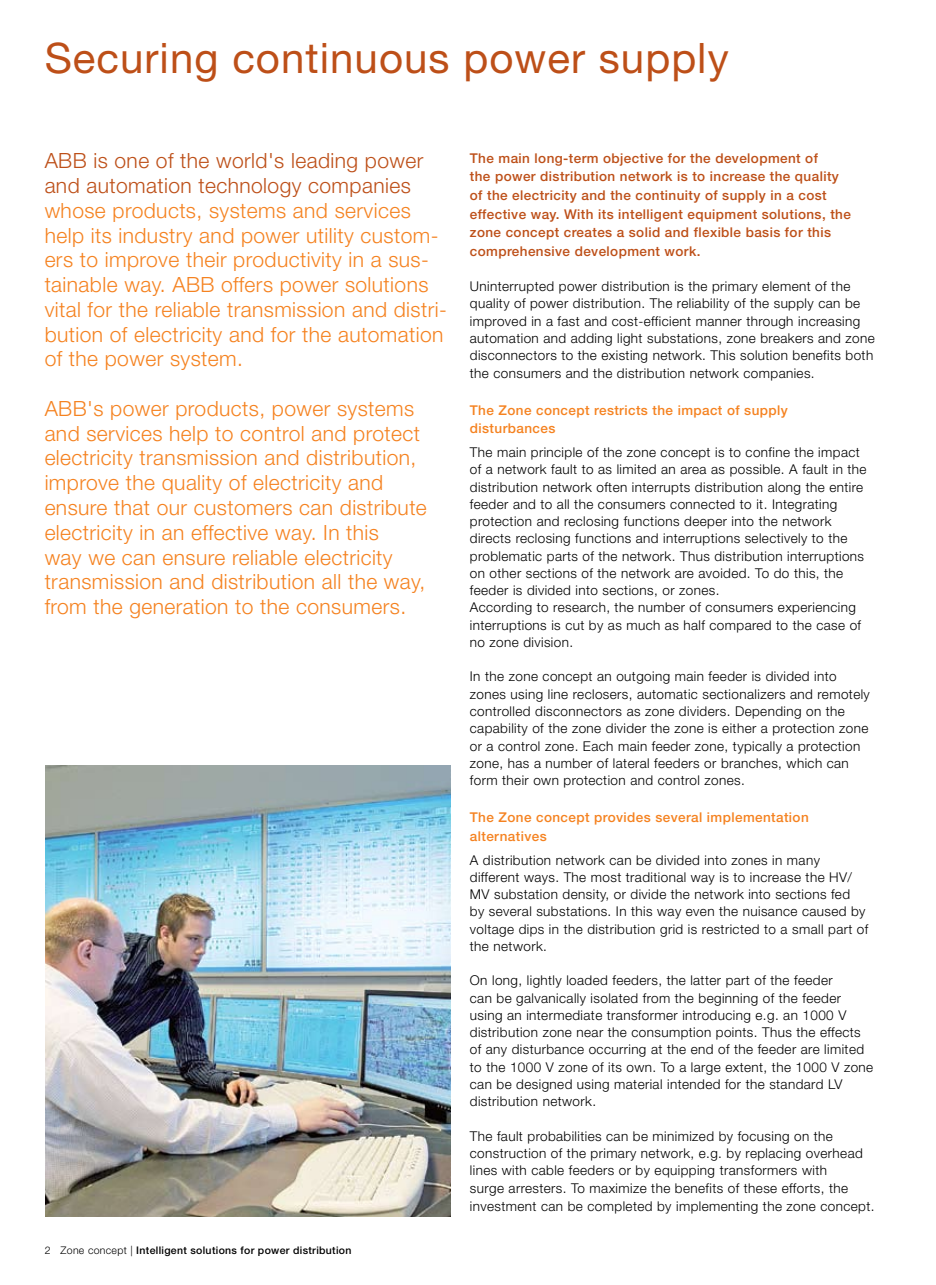
<style>
.page{position:relative;width:936px;height:1285px;background:#fff}
.page>*{position:absolute;margin:0;border:0;box-sizing:border-box;transform-origin:0 0}
.t1{font:42px "Helvetica Neue LT Std";letter-spacing:.025em;color:#bd4f18}
.t2{font:300 21px/24.8px "Helvetica Neue LT Std";letter-spacing:.02em;color:#f58220}
.t3{font:300 21px/24.8px "Helvetica Neue LT Std";letter-spacing:.02em;color:#bd4f18}
.t4{font:300 13.5px/17.2px "Helvetica Neue LT Std";letter-spacing:.03em;color:#000}
.t5{font:500 13.5px/18.6px "Helvetica Neue LT Std";letter-spacing:.03em;color:#bd4f18}
.t6{font:500 13.5px/18.6px "Helvetica Neue LT Std";letter-spacing:.03em;color:#f58220}
.t7{font:500 10.5px "Helvetica Neue LT Std";letter-spacing:.03em;color:#000}
.s1{font-weight:300}
</style>
<div class="page">
<img style="left:45px;top:765px;width:405px;height:450px">
<h1 class="t1" style="left:45px;top:33px;width:685px">Securing continuous power supply</h1>
<h2 class="t3" style="left:45px;top:148px;width:380px">ABB is one of the world's leading power and automation technology companies</h2>
<p class="t2" style="left:45px;top:197px;width:404px">whose products, systems and services help its industry and power utility custom&shy;ers to improve their productivity in a sus&shy;tainable way. ABB offers power solutions vital for the reliable transmission and distri&shy;bution of electricity and for the automation of the power system.</p>
<p class="t2" style="left:45px;top:395px;width:383px">ABB's power products, power systems and services help to control and protect electricity transmission and distribution, improve the quality of electricity and ensure that our customers can distribute electricity in an effective way. In this<br>way we can ensure reliable electricity transmission and distribution all the way, from the generation to the consumers.</p>
<p class="t7" style="left:45px;top:1243px;width:308px"><span class="s1">2 Zone concept |</span> Intelligent solutions for power distribution</p>
<p class="t5" style="left:470px;top:148px;width:382px">The main long-term objective for the development of<br>the power distribution network is to increase the quality of the electricity and the continuity of supply in a cost effective way. With its intelligent equipment solutions, the zone concept creates a solid and flexible basis for this comprehensive development work.</p>
<p class="t4" style="left:470px;top:277px;width:406px">Uninterrupted power distribution is the primary element of the quality of power distribution. The reliability of the supply can be improved in a fast and cost-efficient manner through increasing automation and adding light substations, zone breakers and zone disconnectors to the existing network. This solution benefits both the consumers and the distribution network companies.</p>
<p class="t6" style="left:470px;top:400px;width:319px">The Zone concept restricts the impact of supply disturbances</p>
<p class="t4" style="left:470px;top:443px;width:398px">The main principle of the zone concept is to confine the impact of a network fault to as limited an area as possible. A fault in the distribution network often interrupts distribution along the entire feeder and to all the consumers connected to it. Integrating protection and reclosing functions deeper into the network directs reclosing functions and interruptions selectively to the problematic parts of the network. Thus distribution interruptions on other sections of the network are avoided. To do this, the feeder is divided into sections, or zones.<br>According to research, the number of consumers experiencing interruptions is cut by as much as half compared to the case of no zone division.</p>
<p class="t4" style="left:470px;top:667px;width:401px">In the zone concept an outgoing main feeder is divided into zones using line reclosers, automatic sectionalizers and remotely controlled disconnectors as zone dividers. Depending on the capability of the zone divider the zone is either a protection zone or a control zone. Each main feeder zone, typically a protection zone, has a number of lateral feeders or branches, which can form their own protection and control zones.</p>
<p class="t6" style="left:470px;top:807px;width:340px">The Zone concept provides several implementation alternatives</p>
<p class="t4" style="left:470px;top:850px;width:400px">A distribution network can be divided into zones in many different ways. The most traditional way is to increase the HV/ MV substation density, or divide the network into sections fed<br>by several substations. In this way even the nuisance caused by voltage dips in the distribution grid is restricted to a small part of the network.</p>
<p class="t4" style="left:470px;top:971px;width:405px">On long, lightly loaded feeders, the latter part of the feeder<br>can be galvanically isolated from the beginning of the feeder using an intermediate transformer introducing e.g. an 1000 V distribution zone near the consumption points. Thus the effects of any disturbance occurring at the end of the feeder are limited to the 1000 V zone of its own. To a large extent, the 1000 V zone can be designed using material intended for the standard LV distribution network.</p>
<p class="t4" style="left:470px;top:1126px;width:394px">The fault probabilities can be minimized by focusing on the construction of the primary network, e.g. by replacing overhead lines with cable feeders or by equipping transformers with surge arresters. To maximize the benefits of these efforts, the</p>
<p class="t4" style="left:470px;top:1197px;width:406px">investment can be completed by implementing the zone concept.</p>
</div>
